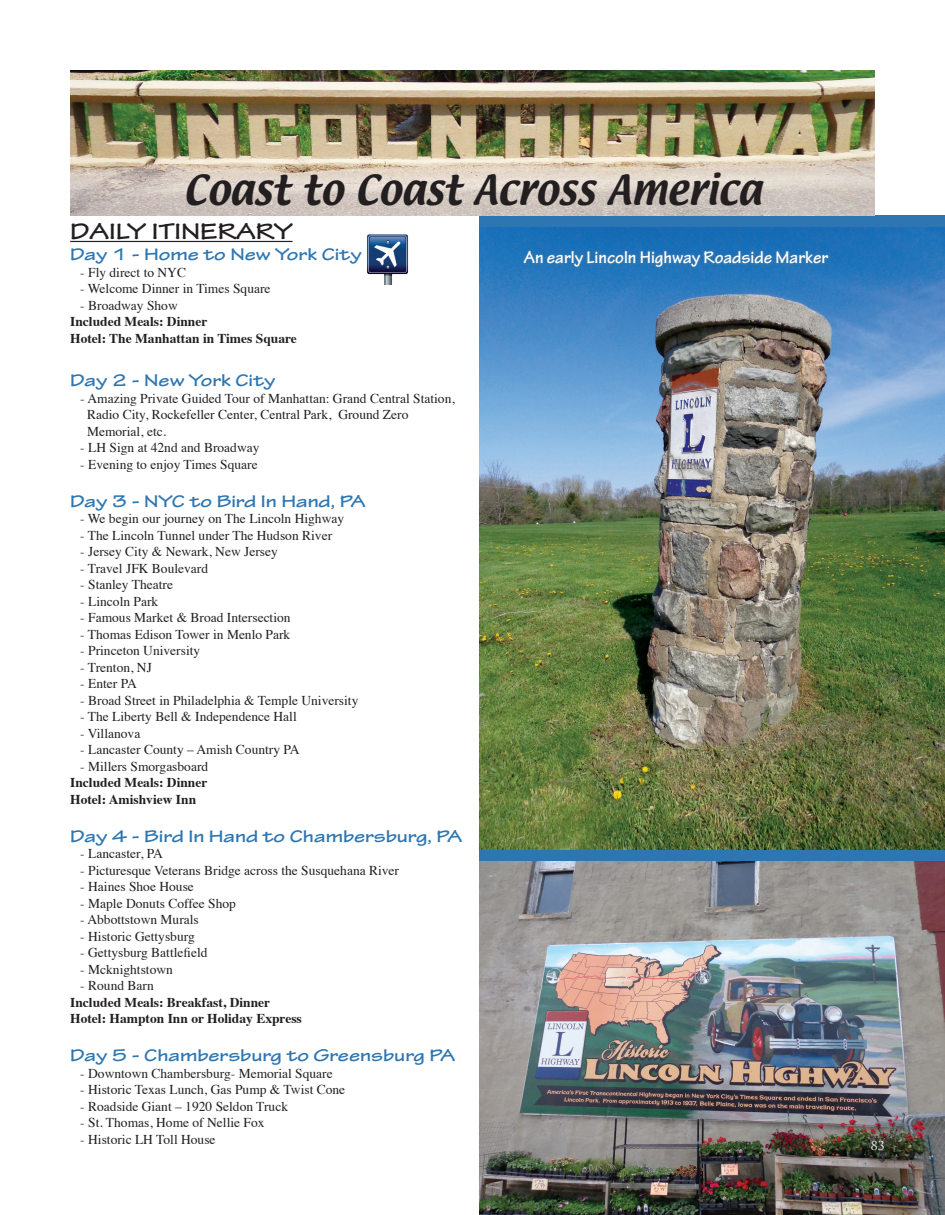
<style>
.page{position:relative;width:945px;height:1215px;background:#fff}
.page>*{position:absolute;margin:0;border:0;box-sizing:border-box;transform-origin:0 0}
.t1{font:36px "Textile";color:#231f20}
.t2{font:700 expanded 24px "Tekton Pro";color:#231f20}
.t3{font:700 expanded 18px "Tekton Pro";color:#2e76b1}
.t4{font:700 18px "Tekton Pro";color:#fff}
.t5{font:13.5px/16.5px "Times";color:#231f20}
.t6{font:700 13.5px "Times";color:#231f20}
.Highlights{font:12px "Trajan Pro";color:#fff}
</style>
<div class="page">
<div style="left:480px;top:847px;width:465px;height:20px;background:#2e76b1"></div>
<div style="left:480px;top:216px;width:465px;height:13px;background:#2e76b1"></div>
<hr style="left:70px;top:241px;width:223px;height:1px;background:#231f20">
<img style="left:70px;top:70px;width:805px;height:146px">
<img style="left:480px;top:227px;width:465px;height:623px">
<svg style="left:521px;top:244px;width:310px;height:43px;background:#2475b8"></svg>
<img style="left:367px;top:234px;width:41px;height:50px">
<img style="left:480px;top:861px;width:465px;height:354px">
<p class="t1" style="left:184px;top:165px;width:579px">Coast to Coast Across America</p>
<p class="t2" style="left:70px;top:217px;width:224px">DAILY ITINERARY</p>
<p class="t3" style="left:70px;top:244px;width:293px">Day 1 - Home to New York City</p>
<p class="t5" style="left:80px;top:263px;width:107px">- Fly direct to NYC</p>
<p class="t5" style="left:80px;top:279px;width:192px">- Welcome Dinner in Times Square</p>
<p class="t5" style="left:80px;top:296px;width:99px">- Broadway Show</p>
<p class="t6" style="left:70px;top:309px;width:139px">Included Meals: Dinner</p>
<p class="t6" style="left:70px;top:325px;width:228px">Hotel: The Manhattan in Times Square</p>
<p class="t3" style="left:70px;top:370px;width:207px">Day 2 - New York City</p>
<p class="t5" style="left:87px;top:389px;width:369px;text-indent:-7px">- Amazing Private Guided Tour of Manhattan: Grand Central Station,<br>Radio City, Rockefeller Center, Central Park, Ground Zero</p>
<p class="t5" style="left:87px;top:422px;width:81px">Memorial, etc.</p>
<p class="t5" style="left:80px;top:438px;width:181px">- LH Sign at 42nd and Broadway</p>
<p class="t5" style="left:80px;top:455px;width:179px">- Evening to enjoy Times Square</p>
<p class="t3" style="left:70px;top:490px;width:297px">Day 3 - NYC to Bird In Hand, PA</p>
<p class="t5" style="left:80px;top:509px;width:265px">- We begin our journey on The Lincoln Highway</p>
<p class="t5" style="left:80px;top:526px;width:253px">- The Lincoln Tunnel under The Hudson River</p>
<p class="t5" style="left:80px;top:542px;width:199px">- Jersey City &amp; Newark, New Jersey</p>
<p class="t5" style="left:80px;top:559px;width:129px">- Travel JFK Boulevard</p>
<p class="t5" style="left:80px;top:575px;width:94px">- Stanley Theatre</p>
<p class="t5" style="left:80px;top:592px;width:79px">- Lincoln Park</p>
<p class="t5" style="left:80px;top:608px;width:212px">- Famous Market &amp; Broad Intersection</p>
<p class="t5" style="left:80px;top:625px;width:212px">- Thomas Edison Tower in Menlo Park</p>
<p class="t5" style="left:80px;top:641px;width:121px">- Princeton University</p>
<p class="t5" style="left:80px;top:658px;width:73px">- Trenton, NJ</p>
<p class="t5" style="left:80px;top:674px;width:58px">- Enter PA</p>
<p class="t5" style="left:80px;top:691px;width:280px">- Broad Street in Philadelphia &amp; Temple University</p>
<p class="t5" style="left:80px;top:707px;width:218px">- The Liberty Bell &amp; Independence Hall</p>
<p class="t5" style="left:80px;top:724px;width:62px">- Villanova</p>
<p class="t5" style="left:80px;top:740px;width:221px">- Lancaster County – Amish Country PA</p>
<p class="t5" style="left:80px;top:757px;width:129px">- Millers Smorgasboard</p>
<p class="t6" style="left:70px;top:770px;width:139px">Included Meals: Dinner</p>
<p class="t6" style="left:70px;top:786px;width:128px">Hotel: Amishview Inn</p>
<p class="t3" style="left:70px;top:825px;width:394px">Day 4 - Bird In Hand to Chambersburg, PA</p>
<p class="t5" style="left:80px;top:844px;width:84px">- Lancaster, PA</p>
<p class="t5" style="left:80px;top:861px;width:320px">- Picturesque Veterans Bridge across the Susquehana River</p>
<p class="t5" style="left:80px;top:877px;width:115px">- Haines Shoe House</p>
<p class="t5" style="left:80px;top:894px;width:157px">- Maple Donuts Coffee Shop</p>
<p class="t5" style="left:80px;top:910px;width:120px">- Abbottstown Murals</p>
<p class="t5" style="left:80px;top:927px;width:116px">- Historic Gettysburg</p>
<p class="t5" style="left:80px;top:943px;width:129px">- Gettysburg Battlefield</p>
<p class="t5" style="left:80px;top:960px;width:94px">- Mcknightstown</p>
<p class="t5" style="left:80px;top:976px;width:75px">- Round Barn</p>
<p class="t6" style="left:70px;top:989px;width:202px">Included Meals: Breakfast, Dinner</p>
<p class="t6" style="left:70px;top:1006px;width:233px">Hotel: Hampton Inn or Holiday Express</p>
<p class="t3" style="left:70px;top:1045px;width:387px">Day 5 - Chambersburg to Greensburg PA</p>
<p class="t5" style="left:80px;top:1064px;width:254px">- Downtown Chambersburg- Memorial Square</p>
<p class="t5" style="left:80px;top:1080px;width:266px">- Historic Texas Lunch, Gas Pump &amp; Twist Cone</p>
<p class="t5" style="left:80px;top:1097px;width:209px">- Roadside Giant – 1920 Seldon Truck</p>
<p class="t5" style="left:80px;top:1113px;width:186px">- St. Thomas, Home of Nellie Fox</p>
<p class="t5" style="left:80px;top:1130px;width:137px">- Historic LH Toll House</p>
<p class="t4" style="left:524px;top:247px;width:306px">An early Lincoln Highway Roadside Marker</p>
<p class="Highlights" style="left:871px;top:1138px;width:15px">83</p>
</div>
